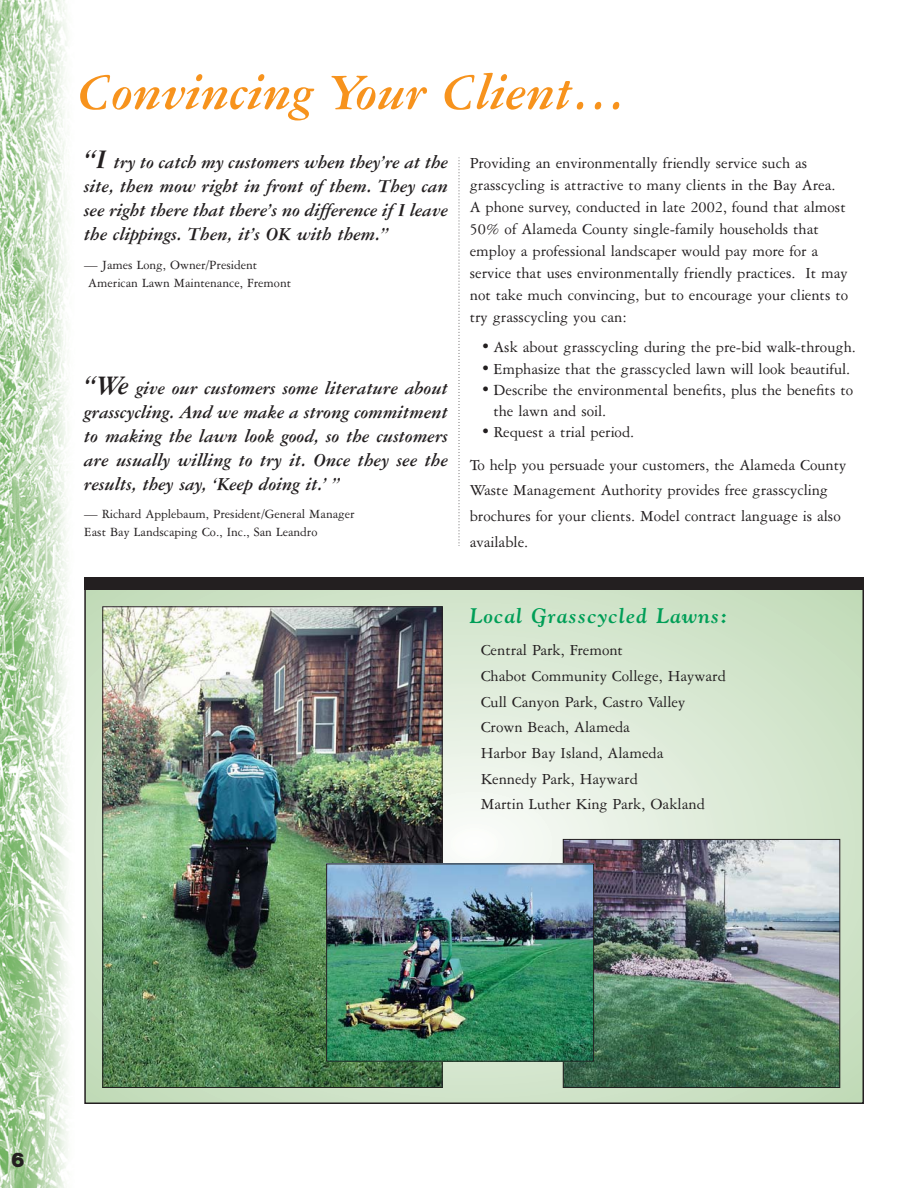
<style>
.page{position:relative;width:918px;height:1188px;background:#fff}
.page>*{position:absolute;margin:0;border:0;box-sizing:border-box;transform-origin:0 0}
.t1{font:italic 700 54px "American Garamond BT";color:#f7931d}
.t2{font:italic 700 21px "Goudy";letter-spacing:.055em;color:#009e57}
.t3{font:21px "Alpist";color:#231f20}
.t4{font:italic 700 19.5px/24px "American Garamond BT";color:#231f20;text-align:justify}
.t5{font:16.5px/22px "American Garamond BT";color:#231f20}
.t6{font:13.5px/18px "American Garamond BT";color:#231f20}
.s1{font-size:28.5px}
</style>
<div class="page">
<img style="left:0;top:0;width:92px;height:1188px">
<svg style="left:459px;top:158px;width:1px;height:388px"></svg>
<svg style="left:87px;top:590px;width:774px;height:511px;background:#d4e4ce"></svg>
<div style="left:84px;top:578px;width:780px;height:12px;background:#231f20"></div>
<img style="left:104px;top:608px;width:337px;height:478px">
<img style="left:565px;top:841px;width:273px;height:245px">
<div style="left:563px;top:839px;width:277px;height:249px;border:1px solid #231f20"></div>
<img style="left:328px;top:866px;width:264px;height:194px">
<div style="left:326px;top:864px;width:268px;height:198px;border:1px solid #231f20"></div>
<h1 class="t1" style="left:78px;top:71px;width:550px">Convincing Your Client…</h1>
<p class="t4" style="left:84px;top:151px;width:365px"><span class="s1">“I</span> try to catch my customers when they’re at the site, then mow right in front of them. They can see right there that there’s no difference if I leave the clippings. Then, it’s OK with them.”</p>
<p class="t6" style="left:84px;top:256px;width:208px">— James Long, Owner/President<br>American Lawn Maintenance, Fremont</p>
<p class="t4" style="left:84px;top:377px;width:365px"><span class="s1">“We</span> give our customers some literature about grasscycling. And we make a strong commitment to making the lawn look good, so the customers are usually willing to try it. Once they see the results, they say, ‘Keep doing it.’ ”</p>
<p class="t6" style="left:84px;top:506px;width:272px">— Richard Applebaum, President/General Manager<br>East Bay Landscaping Co., Inc., San Leandro</p>
<p class="t5" style="left:470px;top:153px;width:380px">Providing an environmentally friendly service such as grasscycling is attractive to many clients in the Bay Area.<br>A phone survey, conducted in late 2002, found that almost 50% of Alameda County single-family households that employ a professional landscaper would pay more for a service that uses environmentally friendly practices. It may not take much convincing, but to encourage your clients to try grasscycling you can:</p>
<p class="t5" style="left:481px;top:337px;width:377px">• Ask about grasscycling during the pre-bid walk-through.</p>
<p class="t5" style="left:481px;top:359px;width:371px">• Emphasize that the grasscycled lawn will look beautiful.</p>
<p class="t5" style="left:493px;top:380px;width:361px;line-height:21.3px;text-indent:-13px">• Describe the environmental benefits, plus the benefits to the lawn and soil.</p>
<p class="t5" style="left:470px;top:417px;width:378px;line-height:32.2px;text-indent:11px">• Request a trial period.<br>To help you persuade your customers, the Alameda County</p>
<p class="t5" style="left:470px;top:479px;width:373px;line-height:25.8px">Waste Management Authority provides free grasscycling brochures for your clients. Model contract language is also available.</p>
<p class="t2" style="left:470px;top:607px;width:259px">Local Grasscycled Lawns:</p>
<p class="t5" style="left:481px;top:639px;width:247px;line-height:25.7px">Central Park, Fremont<br>Chabot Community College, Hayward<br>Cull Canyon Park, Castro Valley<br>Crown Beach, Alameda<br>Harbor Bay Island, Alameda<br>Kennedy Park, Hayward<br>Martin Luther King Park, Oakland</p>
<p class="t3" style="left:10px;top:1147px;width:16px">6</p>
</div>
